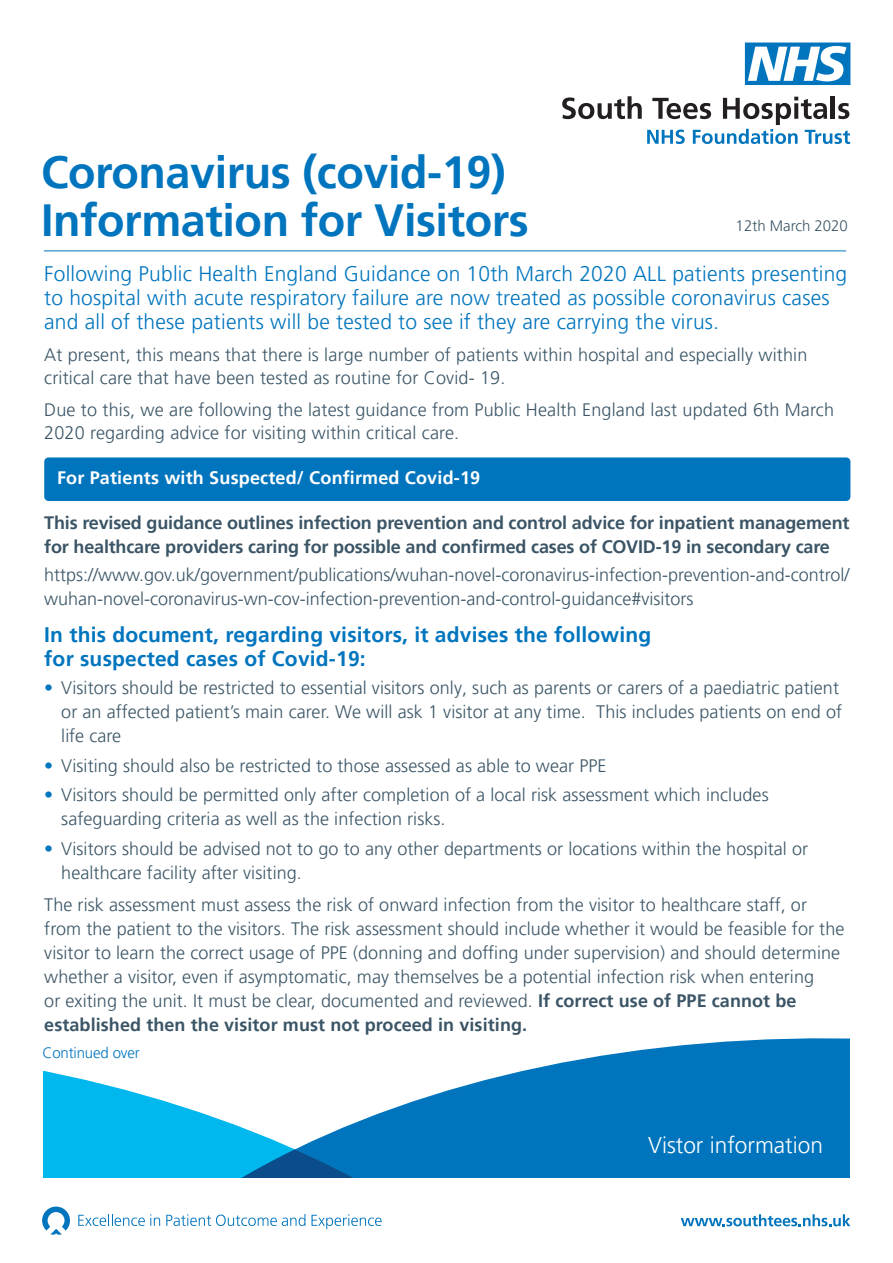
<style>
.page{position:relative;width:893px;height:1263px;background:#fff}
.page>*{position:absolute;margin:0;border:0;box-sizing:border-box;transform-origin:0 0}
.t1{font:700 45px/48px "Frutiger LT Pro";letter-spacing:-.01em;color:#0075be}
.t2{font:300 22.65px "Frutiger LT Pro";color:#fff}
.t3{font:300 21px/24px "Frutiger LT Pro";letter-spacing:.01em;color:#0075be}
.t4{font:700 21px/24px "Frutiger LT Pro";letter-spacing:.01em;color:#0075be}
.t5{font:300 18px/24px "Frutiger LT Pro";letter-spacing:.005em;color:#3b5566}
.t6{font:700 18px/24px "Frutiger LT Pro";letter-spacing:-.01em;color:#3b5566}
.t7{font:700 18px "Frutiger LT Pro";letter-spacing:.01em;color:#fff}
.t8{font:300 15px "Frutiger LT Pro";color:#3b5566}
.t9{font:300 15px "Frutiger LT Pro";letter-spacing:-.01em;color:#0075be}
.s1{color:#0075be}
.s2{font-weight:700}
</style>
<div class="page">
<svg style="left:745px;top:43px;width:105px;height:42px"></svg>
<svg style="left:562px;top:96px;width:288px;height:48px"></svg>
<svg style="left:78px;top:1214px;width:82px;height:12px"></svg>
<svg style="left:166px;top:1214px;width:139px;height:12px"></svg>
<svg style="left:311px;top:1214px;width:71px;height:15px"></svg>
<svg style="left:681px;top:1214px;width:169px;height:12px"></svg>
<svg style="left:42px;top:1206px;width:28px;height:28px"></svg>
<div style="left:661px;top:1038px;width:188px;height:140px;background:#0075be"></div>
<svg style="left:44px;top:1047px;width:617px;height:131px"></svg>
<svg style="left:44px;top:1149px;width:613px;height:29px;background:#0189ca"></svg>
<div style="left:44px;top:457px;width:806px;height:44px;background:#0075be;border-radius:4px"></div>
<hr style="left:44px;top:250px;width:802px;height:1px;background:#0075be">
<h1 class="t1" style="left:41px;top:148px;width:489px">Coronavirus (covid-19)<br>Information for Visitors</h1>
<p class="t8" style="left:736px;top:217px;width:114px">12th March 2020</p>
<p class="t3" style="left:44px;top:262px;width:804px">Following Public Health England Guidance on 10th March 2020 ALL patients presenting to hospital with acute respiratory failure are now treated as possible coronavirus cases and all of these patients will be tested to see if they are carrying the virus.</p>
<p class="t5" style="left:44px;top:343px;width:765px;line-height:23.2px">At present, this means that there is large number of patients within hospital and especially within critical care that have been tested as routine for Covid- 19.</p>
<p class="t5" style="left:44px;top:398px;width:791px;line-height:23.2px">Due to this, we are following the latest guidance from Public Health England last updated 6th March<br>2020 regarding advice for visiting within critical care.</p>
<p class="t7" style="left:57px;top:467px;width:425px">For Patients with Suspected/ Confirmed Covid-19</p>
<p class="t6" style="left:44px;top:511px;width:807px">This revised guidance outlines infection prevention and control advice for inpatient management for healthcare providers caring for possible and confirmed cases of COVID-19 in secondary care</p>
<p class="t5" style="left:44px;top:563px;width:807px">https://www.gov.uk/government/publications/wuhan-novel-coronavirus-infection-prevention-and-control/ wuhan-novel-coronavirus-wn-cov-infection-prevention-and-control-guidance#visitors</p>
<p class="t4" style="left:44px;top:623px;width:609px">In this document, regarding visitors, it advises the following for suspected cases of Covid-19:</p>
<p class="t5" style="left:61px;top:676px;width:782px;text-indent:-17px"><span class="s1">•</span> Visitors should be restricted to essential visitors only, such as parents or carers of a paediatric patient or an affected patient’s main carer. We will ask 1 visitor at any time. This includes patients on end of life care</p>
<p class="t5" style="left:44px;top:754px;width:564px"><span class="s1">•</span> Visiting should also be restricted to those assessed as able to wear PPE</p>
<p class="t5" style="left:61px;top:783px;width:709px;text-indent:-17px"><span class="s1">•</span> Visitors should be permitted only after completion of a local risk assessment which includes safeguarding criteria as well as the infection risks.</p>
<p class="t5" style="left:61px;top:837px;width:748px;text-indent:-17px"><span class="s1">•</span> Visitors should be advised not to go to any other departments or locations within the hospital or healthcare facility after visiting.</p>
<p class="t5" style="left:44px;top:893px;width:802px">The risk assessment must assess the risk of onward infection from the visitor to healthcare staff, or from the patient to the visitors. The risk assessment should include whether it would be feasible for the visitor to learn the correct usage of PPE (donning and doffing under supervision) and should determine whether a visitor, even if asymptomatic, may themselves be a potential infection risk when entering<br>or exiting the unit. It must be clear, documented and reviewed. <span class="s2">If correct use of PPE cannot be established then the visitor must not proceed in visiting.</span></p>
<p class="t9" style="left:43px;top:1044px;width:99px">Continued over</p>
<p class="t2" style="left:648px;top:1132px;width:177px">Vistor information</p>
</div>
